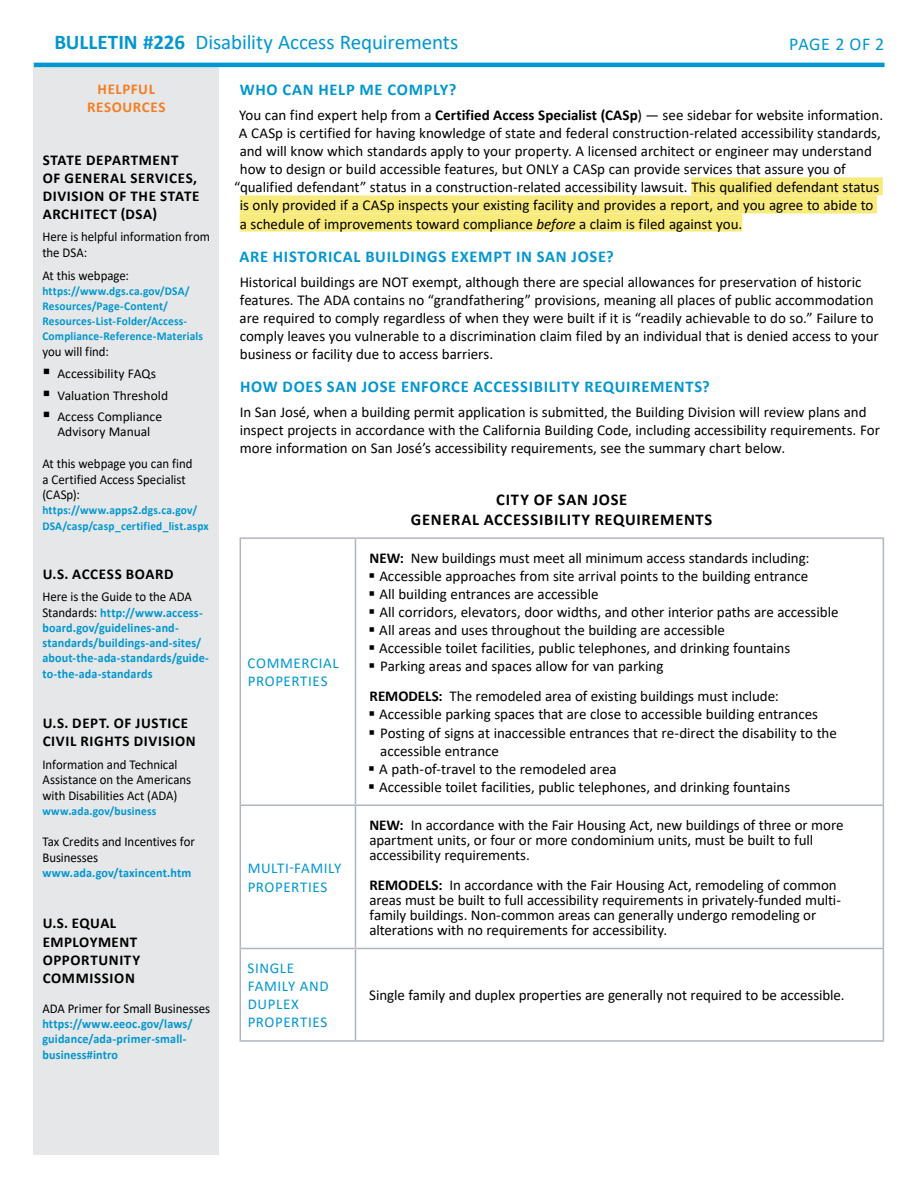
<style>
.page{position:relative;width:918px;height:1188px;background:#fff}
.page>*{position:absolute;margin:0;border:0;box-sizing:border-box;transform-origin:0 0}
.t1{font:21px "Calibri";letter-spacing:-.005em;color:#0096d0}
.t2{font:18px "Calibri";letter-spacing:.025em;color:#0096d0}
.t3{font:700 16.5px "Calibri";letter-spacing:.04em;color:#0096d0}
.t4{font:700 16.5px/20px "Calibri";letter-spacing:.04em;color:#000;text-align:center}
.t5{font:15px/18px "Calibri";letter-spacing:-.005em;color:#000}
.t6{font:700 15px/18.1px "Calibri";letter-spacing:.04em;color:#000}
.t7{font:15px/18px "Calibri";letter-spacing:.04em;color:#0096d0}
.t8{font:700 15px/18px "Calibri";letter-spacing:.04em;color:#f57d23;text-align:center}
.t9{font:13.5px/15.8px "Calibri";color:#000;scale:.95 1}
.t10{font:13.5px "Calibri";color:#000}
.t11{font:700 12.75px/15.1px "Calibri";letter-spacing:.01em;color:#0096d0;scale:.95 1}
.t12{font:700 12px/15.3px "Calibri";letter-spacing:.015em;color:#0096d0;scale:.95 1}
.s1{font-weight:700}
.s2{font-style:italic}
.s3{font-weight:400;font-size:13.5px;color:#000}
</style>
<div class="page">
<div style="left:34px;top:67px;width:185px;height:1087px;background:#e6e7e8"></div>
<div style="left:691px;top:177px;width:192px;height:18px;background:#f9eb7b"></div>
<div style="left:240px;top:195px;width:637px;height:18px;background:#f9eb7b"></div>
<div style="left:240px;top:214px;width:502px;height:18px;background:#f9eb7b"></div>
<hr style="left:240px;top:537px;width:115px;height:2px;background:#adb6c4">
<hr style="left:240px;top:539px;width:1px;height:265px;background:#adb6c4">
<hr style="left:355px;top:537px;width:529px;height:2px;background:#adb6c4">
<hr style="left:355px;top:539px;width:1px;height:265px;background:#adb6c4">
<hr style="left:883px;top:539px;width:1px;height:265px;background:#adb6c4">
<hr style="left:240px;top:804px;width:115px;height:2px;background:#adb6c4">
<hr style="left:240px;top:806px;width:1px;height:142px;background:#adb6c4">
<hr style="left:355px;top:804px;width:529px;height:2px;background:#adb6c4">
<hr style="left:355px;top:806px;width:1px;height:142px;background:#adb6c4">
<hr style="left:883px;top:806px;width:1px;height:142px;background:#adb6c4">
<hr style="left:240px;top:948px;width:115px;height:1px;background:#adb6c4">
<hr style="left:240px;top:949px;width:1px;height:91px;background:#adb6c4">
<hr style="left:355px;top:948px;width:529px;height:1px;background:#adb6c4">
<hr style="left:355px;top:949px;width:1px;height:91px;background:#adb6c4">
<hr style="left:883px;top:949px;width:1px;height:91px;background:#adb6c4">
<hr style="left:240px;top:1040px;width:115px;height:2px;background:#adb6c4">
<hr style="left:355px;top:1040px;width:529px;height:2px;background:#adb6c4">
<hr style="left:34px;top:63px;width:851px;height:4px;background:#0096d0">
<h1 class="t1" style="left:54px;top:28px;width:405px"><span class="s1">BULLETIN #226</span> Disability Access Requirements</h1>
<p class="t2" style="left:789px;top:31px;width:96px">PAGE 2 OF 2</p>
<p class="t3" style="left:240px;top:78px;width:218px">WHO CAN HELP ME COMPLY?</p>
<p class="t5" style="left:239px;top:106px;width:646px">You can find expert help from a <span class="s1">Certified Access Specialist (CASp</span>) — see sidebar for website information.</p>
<p class="t5" style="left:239px;top:124px;width:644px">A CASp is certified for having knowledge of state and federal construction-related accessibility standards,</p>
<p class="t5" style="left:240px;top:142px;width:634px">and will know which standards apply to your property. A licensed architect or engineer may understand</p>
<p class="t5" style="left:240px;top:160px;width:608px">how to design or build accessible features, but ONLY a CASp can provide services that assure you of</p>
<p class="t5" style="left:234px;top:178px;width:647px">“qualified defendant” status in a construction-related accessibility lawsuit. This qualified defendant status</p>
<p class="t5" style="left:240px;top:196px;width:635px">is only provided if a CASp inspects your existing facility and provides a report, and you agree to abide to</p>
<p class="t5" style="left:240px;top:214px;width:504px">a schedule of improvements toward compliance <span class="s2">before</span> a claim is filed against you.</p>
<p class="t3" style="left:239px;top:245px;width:376px">ARE HISTORICAL BUILDINGS EXEMPT IN SAN JOSE?</p>
<p class="t5" style="left:240px;top:272px;width:641px">Historical buildings are NOT exempt, although there are special allowances for preservation of historic features. The ADA contains no “grandfathering” provisions, meaning all places of public accommodation are required to comply regardless of when they were built if it is “readily achievable to do so.” Failure to comply leaves you vulnerable to a discrimination claim filed by an individual that is denied access to your business or facility due to access barriers.</p>
<p class="t3" style="left:240px;top:375px;width:471px">HOW DOES SAN JOSE ENFORCE ACCESSIBILITY REQUIREMENTS?</p>
<p class="t5" style="left:240px;top:403px;width:642px">In San José, when a building permit application is submitted, the Building Division will review plans and inspect projects in accordance with the California Building Code, including accessibility requirements. For more information on San José’s accessibility requirements, see the summary chart below.</p>
<p class="t4" style="left:411px;top:489px;width:303px">CITY OF SAN JOSE<br>GENERAL ACCESSIBILITY REQUIREMENTS</p>
<p class="t8" style="left:87px;top:80px;width:80px">HELPFUL<br>RESOURCES</p>
<p class="t6" style="left:43px;top:150px;width:158px">STATE DEPARTMENT<br>OF GENERAL SERVICES,<br>DIVISION OF THE STATE<br>ARCHITECT (DSA)</p>
<p class="t9" style="left:42px;top:229px;width:178px">Here is helpful information from the DSA:</p>
<p class="t9" style="left:42px;top:267px;width:93px">At this webpage:</p>
<p class="t12" style="left:42px;top:283px;width:171px">https://www.dgs.ca.gov/DSA/<br>Resources/Page-Content/<br>Resources-List-Folder/Access-<br>Compliance-Reference-Materials</p>
<p class="t9" style="left:57px;top:340px;width:118px;line-height:21.8px;text-indent:-15px">you will find:<br>Accessibility FAQs<br>Valuation Threshold<br>Access Compliance</p>
<p class="t10" style="left:57px;top:423px;width:94px">Advisory Manual</p>
<p class="t9" style="left:42px;top:455px;width:160px">At this webpage you can find a Certified Access Specialist (CASp):</p>
<p class="t12" style="left:42px;top:502px;width:177px;line-height:15.8px">https://www.apps2.dgs.ca.gov/<br>DSA/casp/casp_certified_list.aspx</p>
<p class="t6" style="left:43px;top:565px;width:132px">U.S. ACCESS BOARD</p>
<p class="t9" style="left:42px;top:589px;width:159px">Here is the Guide to the ADA</p>
<p class="t11" style="left:42px;top:605px;width:177px"><span class="s3">Standards:</span> http://www.access&shy;board.gov/guidelines-and&shy;standards/buildings-and-sites/ about-the-ada-standards/guide&shy;to-the-ada-standards</p>
<p class="t5" style="left:379px;top:549px;width:461px;text-indent:-10px"><span class="s1">NEW:</span> New buildings must meet all minimum access standards including:<br>Accessible approaches from site arrival points to the building entrance<br>All building entrances are accessible<br>All corridors, elevators, door widths, and other interior paths are accessible All areas and uses throughout the building are accessible<br>Accessible toilet facilities, public telephones, and drinking fountains Parking areas and spaces allow for van parking</p>
<p class="t5" style="left:379px;top:687px;width:459px;text-indent:-10px"><span class="s1">REMODELS:</span> The remodeled area of existing buildings must include:<br>Accessible parking spaces that are close to accessible building entrances Posting of signs at inaccessible entrances that re-direct the disability to the accessible entrance<br>A path-of-travel to the remodeled area<br>Accessible toilet facilities, public telephones, and drinking fountains</p>
<p class="t7" style="left:248px;top:654px;width:93px">COMMERCIAL<br>PROPERTIES</p>
<p class="t6" style="left:43px;top:714px;width:155px">U.S. DEPT. OF JUSTICE<br>CIVIL RIGHTS DIVISION</p>
<p class="t9" style="left:42px;top:756px;width:158px">Information and Technical<br>Assistance on the Americans with Disabilities Act (ADA)</p>
<p class="t12" style="left:42px;top:803px;width:121px">www.ada.gov/business</p>
<p class="t9" style="left:42px;top:833px;width:162px">Tax Credits and Incentives for<br>Businesses</p>
<p class="t11" style="left:42px;top:865px;width:158px">www.ada.gov/taxincent.htm</p>
<p class="t6" style="left:43px;top:914px;width:99px">U.S. EQUAL<br>EMPLOYMENT<br>OPPORTUNITY<br>COMMISSION</p>
<p class="t9" style="left:42px;top:1001px;width:178px">ADA Primer for Small Businesses</p>
<p class="t11" style="left:42px;top:1016px;width:160px">https://www.eeoc.gov/laws/ guidance/ada-primer-small&shy;business#intro</p>
<p class="t5" style="left:369px;top:817px;width:476px;line-height:15px"><span class="s1">NEW:</span> In accordance with the Fair Housing Act, new buildings of three or more apartment units, or four or more condominium units, must be built to full accessibility requirements.</p>
<p class="t5" style="left:369px;top:877px;width:473px;line-height:15px"><span class="s1">REMODELS:</span> In accordance with the Fair Housing Act, remodeling of common areas must be built to full accessibility requirements in privately-funded multi&shy;family buildings. Non-common areas can generally undergo remodeling or alterations with no requirements for accessibility.</p>
<p class="t7" style="left:248px;top:859px;width:95px">MULTI-FAMILY<br>PROPERTIES</p>
<p class="t7" style="left:248px;top:959px;width:83px">SINGLE<br>FAMILY AND<br>DUPLEX<br>PROPERTIES</p>
<p class="t5" style="left:369px;top:986px;width:477px">Single family and duplex properties are generally not required to be accessible.</p>
</div>
